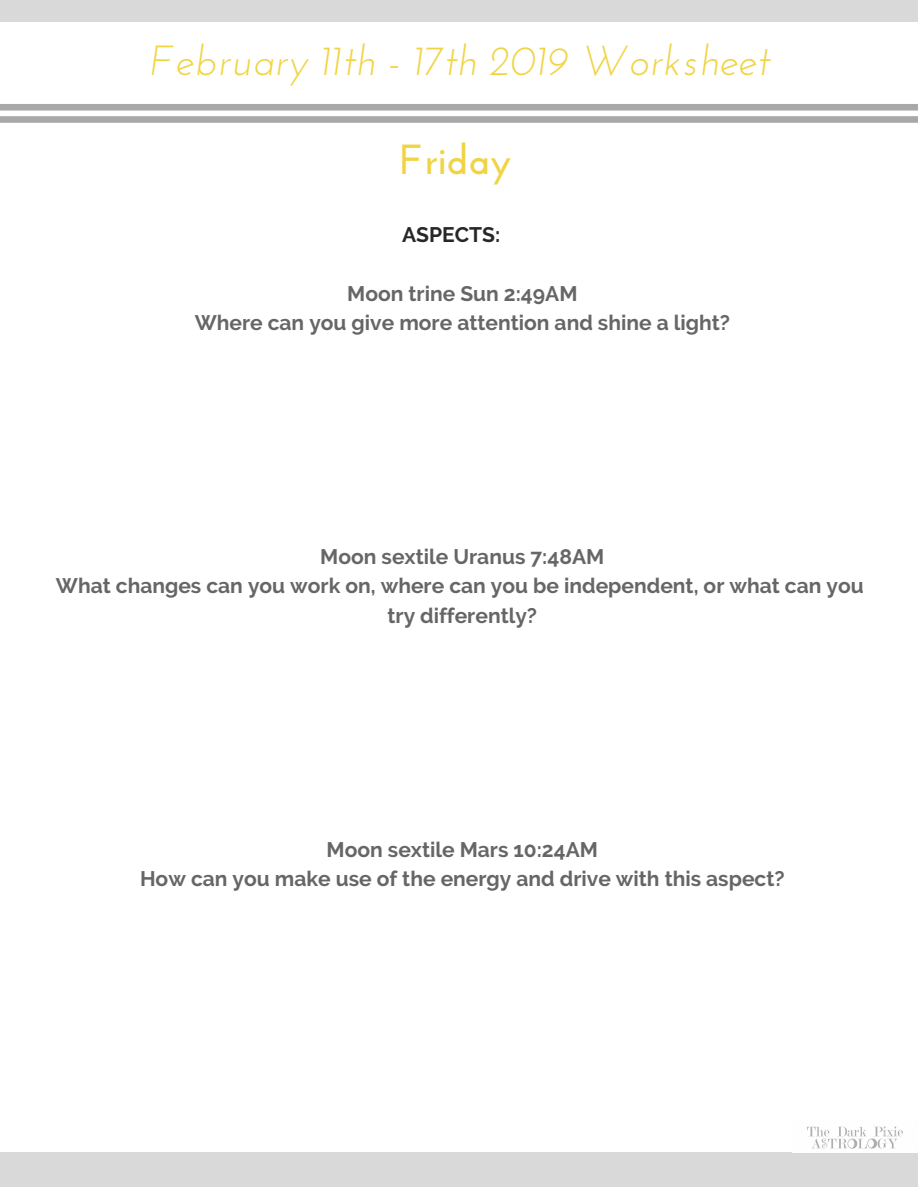
<style>
.page{position:relative;width:918px;height:1187px;background:#fff}
.page>*{position:absolute;margin:0;border:0;box-sizing:border-box;transform-origin:0 0}
.t1{font:italic 42px "Josefin Sans";color:#f0d444}
.t2{font:700 42px "Josefin Sans";color:#f0d444}
.t3{font:700 21px/29.2px "Raleway";color:#666;text-align:center}
.t4{font:700 21px "Raleway";color:#272727}
</style>
<div class="page">
<div style="left:0;top:0;width:918px;height:22px;background:#d9d9d9"></div>
<div style="left:0;top:1152px;width:918px;height:34px;background:#d9d9d9"></div>
<svg style="left:0;top:104px;width:918px;height:19px"></svg>
<img style="left:807px;top:1126px;width:96px;height:23px">
<h1 class="t1" style="left:151px;top:44px;width:620px">February 11th - 17th 2019 Worksheet</h1>
<h1 class="t2" style="left:399px;top:143px;width:113px">Friday</h1>
<p class="t4" style="left:402px;top:222px;width:100px">ASPECTS:</p>
<p class="t3" style="left:195px;top:279px;width:537px">Moon trine Sun 2:49AM<br>Where can you give more attention and shine a light?</p>
<p class="t3" style="left:56px;top:542px;width:809px">Moon sextile Uranus 7:48AM<br>What changes can you work on, where can you be independent, or what can you try differently?</p>
<p class="t3" style="left:140px;top:834px;width:646px">Moon sextile Mars 10:24AM<br>How can you make use of the energy and drive with this aspect?</p>
</div>
